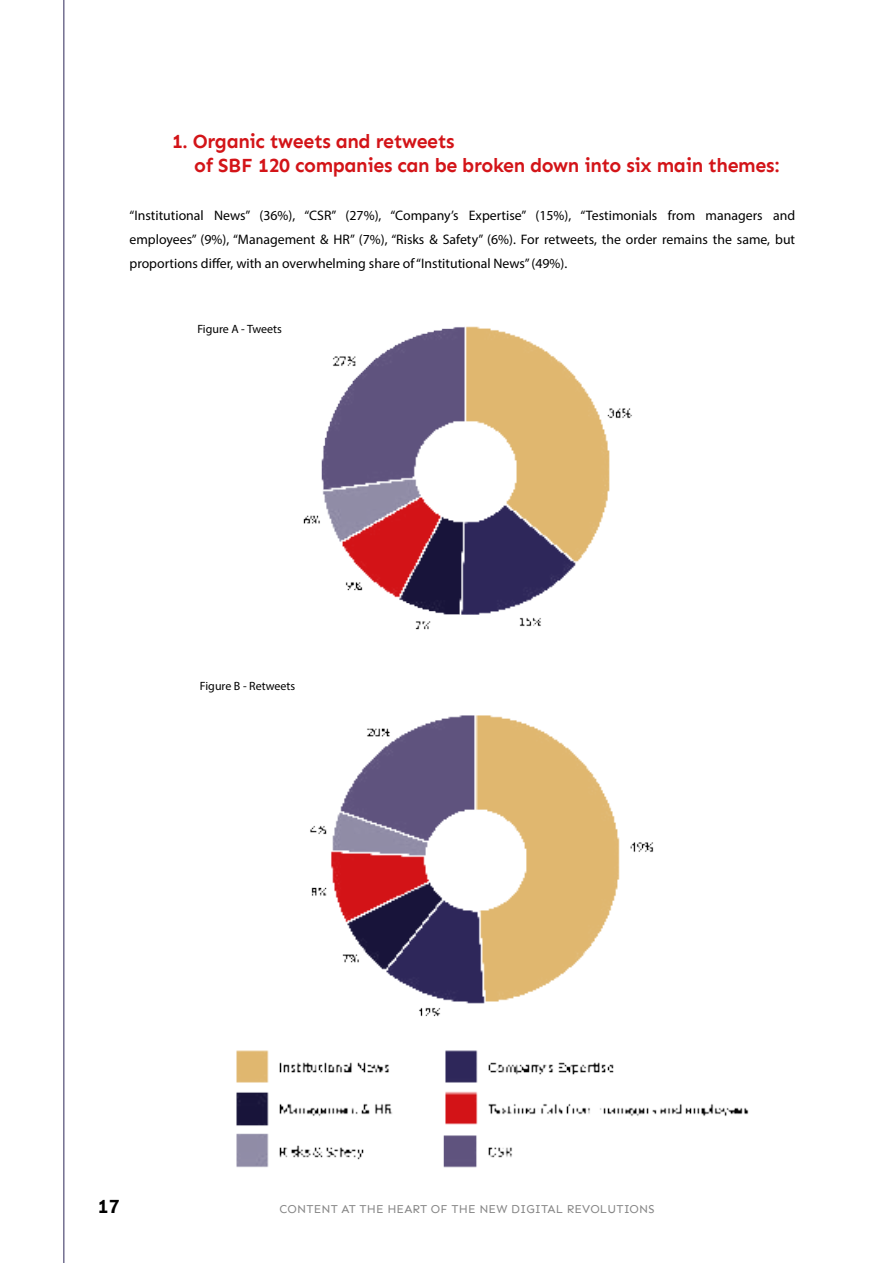
<style>
.page{position:relative;width:893px;height:1263px;background:#fff}
.page>*{position:absolute;margin:0;border:0;box-sizing:border-box;transform-origin:0 0}
.Style_de_paragraphe{font:700 19.5px/24px "Sen";letter-spacing:-.02em;color:#d31418}
.t1{font:700 19.5px "Sen";color:#000}
.x_BULLETS{font:13.8px/24px "Myriad Pro";color:#000;text-align:justify}
.t2{font:12px "Sen";letter-spacing:.01em;color:#878787}
.x_BULLETS-2{font:12px "Myriad Pro";color:#000}
</style>
<div class="page">
<hr style="left:64px;top:0;width:1px;height:1263px;background:#2e275a">
<img style="left:303px;top:326px;width:351px;height:691px">
<img style="left:236px;top:1050px;width:513px;height:118px">
<p class="Style_de_paragraphe" style="left:194px;top:130px;width:587px;text-indent:-22px">1. Organic tweets and retweets<br>of SBF 120 companies can be broken down into six main themes:</p>
<p class="x_BULLETS" style="left:129px;top:203px;width:667px">“Institutional News” (36%), “CSR” (27%), “Company’s Expertise” (15%), “Testimonials from managers and employees” (9%), “Management &amp; HR” (7%), “Risks &amp; Safety” (6%). For retweets, the order remains the same, but proportions differ, with an overwhelming share of “Institutional News” (49%).</p>
<p class="x_BULLETS-2" style="left:197px;top:322px;width:86px">Figure A - Tweets</p>
<p class="x_BULLETS-2" style="left:200px;top:678px;width:97px">Figure B - Retweets</p>
<h1 class="t1" style="left:98px;top:1195px;width:23px">17</h1>
<p class="t2" style="left:280px;top:1202px;width:376px">CONTENT AT THE HEART OF THE NEW DIGITAL REVOLUTIONS</p>
</div>
